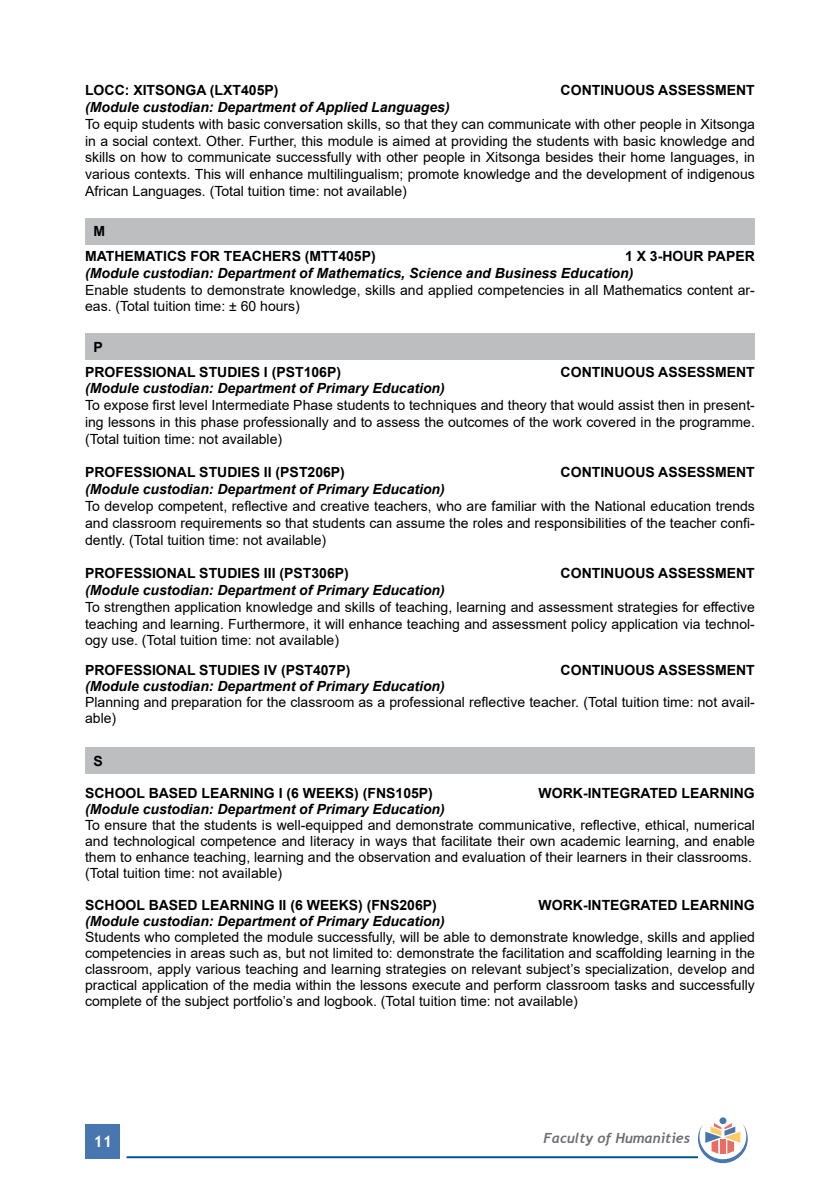
<style>
.page{position:relative;width:840px;height:1191px;background:#fff}
.page>*{position:absolute;margin:0;border:0;box-sizing:border-box;transform-origin:0 0}
.t1{font:700 16px "Trebuchet MS";color:#fff}
.t2{font:14px/16.8px "Arial";color:#000;text-align:justify}
.t3{font:700 14px/24.8px "Arial";color:#000}
.t4{font:italic 700 14px "Arial";color:#000}
.t5{font:italic 700 14px "Trebuchet";color:#6d6e71}
</style>
<div class="page">
<div style="left:86px;top:1124px;width:34px;height:34px;background:#4777ae"></div>
<hr style="left:126px;top:1156px;width:571px;height:2px;background:#005596">
<div style="left:719px;top:1117px;width:7px;height:7px;background:#4777ae;border-radius:50%"></div>
<svg style="left:697px;top:1123px;width:50px;height:40px"></svg>
<div style="left:85px;top:218px;width:669px;height:26px;background:#bcbec0"></div>
<div style="left:85px;top:333px;width:669px;height:27px;background:#bcbec0"></div>
<div style="left:85px;top:747px;width:669px;height:26px;background:#bcbec0"></div>
<p class="t3" style="left:85px;top:78px;width:195px">LOCC: XITSONGA (LXT405P)</p>
<p class="t3" style="left:560px;top:78px;width:195px">CONTINUOUS ASSESSMENT</p>
<p class="t4" style="left:85px;top:98px;width:366px">(Module custodian: Department of Applied Languages)</p>
<p class="t2" style="left:85px;top:115px;width:671px">To equip students with basic conversation skills, so that they can communicate with other people in Xitsonga in a social context. Other. Further, this module is aimed at providing the students with basic knowledge and skills on how to communicate successfully with other people in Xitsonga besides their home languages, in various contexts. This will enhance multilingualism; promote knowledge and the development of indigenous African Languages. (Total tuition time: not available)</p>
<p class="t3" style="left:85px;top:219px;width:292px;text-indent:8px">M<br>MATHEMATICS FOR TEACHERS (MTT405P)</p>
<p class="t3" style="left:624px;top:244px;width:131px">1 X 3-HOUR PAPER</p>
<p class="t4" style="left:85px;top:264px;width:549px">(Module custodian: Department of Mathematics, Science and Business Education)</p>
<p class="t2" style="left:85px;top:281px;width:671px">Enable students to demonstrate knowledge, skills and applied competencies in all Mathematics content ar&shy;eas. (Total tuition time: ± 60 hours)</p>
<p class="t3" style="left:85px;top:334px;width:257px;text-indent:8px">P<br>PROFESSIONAL STUDIES I (PST106P)</p>
<p class="t3" style="left:560px;top:359px;width:195px">CONTINUOUS ASSESSMENT</p>
<p class="t4" style="left:85px;top:379px;width:361px">(Module custodian: Department of Primary Education)</p>
<p class="t2" style="left:85px;top:397px;width:671px">To expose first level Intermediate Phase students to techniques and theory that would assist then in present&shy;ing lessons in this phase professionally and to assess the outcomes of the work covered in the programme. (Total tuition time: not available)</p>
<p class="t3" style="left:85px;top:460px;width:261px">PROFESSIONAL STUDIES II (PST206P)</p>
<p class="t3" style="left:560px;top:460px;width:195px">CONTINUOUS ASSESSMENT</p>
<p class="t4" style="left:85px;top:480px;width:361px">(Module custodian: Department of Primary Education)</p>
<p class="t2" style="left:85px;top:497px;width:671px">To develop competent, reflective and creative teachers, who are familiar with the National education trends and classroom requirements so that students can assume the roles and responsibilities of the teacher confi&shy;dently. (Total tuition time: not available)</p>
<p class="t3" style="left:85px;top:561px;width:265px">PROFESSIONAL STUDIES III (PST306P)</p>
<p class="t3" style="left:560px;top:561px;width:195px">CONTINUOUS ASSESSMENT</p>
<p class="t4" style="left:85px;top:581px;width:361px">(Module custodian: Department of Primary Education)</p>
<p class="t2" style="left:85px;top:598px;width:671px">To strengthen application knowledge and skills of teaching, learning and assessment strategies for effective teaching and learning. Furthermore, it will enhance teaching and assessment policy application via technol&shy;ogy use. (Total tuition time: not available)</p>
<p class="t3" style="left:85px;top:658px;width:267px">PROFESSIONAL STUDIES IV (PST407P)</p>
<p class="t3" style="left:560px;top:658px;width:195px">CONTINUOUS ASSESSMENT</p>
<p class="t4" style="left:85px;top:677px;width:361px">(Module custodian: Department of Primary Education)</p>
<p class="t2" style="left:85px;top:694px;width:671px;line-height:16px">Planning and preparation for the classroom as a professional reflective teacher. (Total tuition time: not avail&shy;able)</p>
<p class="t3" style="left:93px;top:748px;width:11px">S</p>
<p class="t3" style="left:85px;top:780px;width:349px">SCHOOL BASED LEARNING I (6 WEEKS) (FNS105P)</p>
<p class="t3" style="left:538px;top:780px;width:217px">WORK-INTEGRATED LEARNING</p>
<p class="t4" style="left:85px;top:799px;width:361px">(Module custodian: Department of Primary Education)</p>
<p class="t2" style="left:85px;top:816px;width:671px;line-height:16px;text-align:left">To ensure that the students is well-equipped and demonstrate communicative, reflective, ethical, numerical and technological competence and literacy in ways that facilitate their own academic learning, and enable them to enhance teaching, learning and the observation and evaluation of their learners in their classrooms. (Total tuition time: not available)</p>
<p class="t3" style="left:85px;top:892px;width:353px">SCHOOL BASED LEARNING II (6 WEEKS) (FNS206P)</p>
<p class="t3" style="left:538px;top:892px;width:217px">WORK-INTEGRATED LEARNING</p>
<p class="t4" style="left:85px;top:911px;width:361px">(Module custodian: Department of Primary Education)</p>
<p class="t2" style="left:85px;top:928px;width:671px;line-height:16px">Students who completed the module successfully, will be able to demonstrate knowledge, skills and applied competencies in areas such as, but not limited to: demonstrate the facilitation and scaffolding learning in the classroom, apply various teaching and learning strategies on relevant subject’s specialization, develop and practical application of the media within the lessons execute and perform classroom tasks and successfully complete of the subject portfolio’s and logbook. (Total tuition time: not available)</p>
<p class="t1" style="left:93px;top:1131px;width:20px">11</p>
<p class="t5" style="left:543px;top:1129px;width:148px">Faculty of Humanities</p>
</div>
